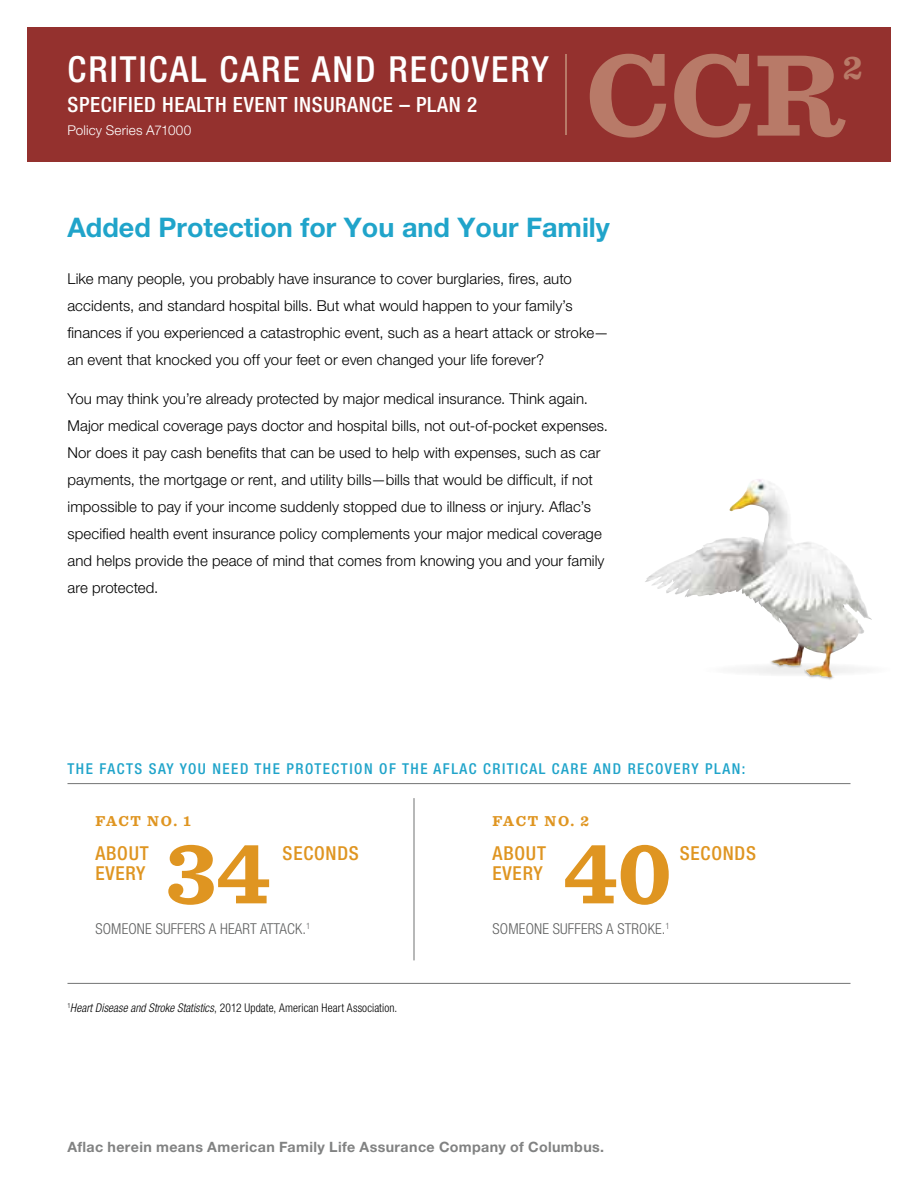
<style>
.page{position:relative;width:918px;height:1188px;background:#fff}
.page>*{position:absolute;margin:0;border:0;box-sizing:border-box;transform-origin:0 0}
.t1{font:700 121.5px "Sentinel";color:#b87a68}
.t2{font:700 90px "Sentinel";color:#df9521}
.t3{font:500 condensed 36px "Helvetica Neue LTCE";letter-spacing:.06em;color:#fff}
.t4{font:700 34.5px "Sentinel";color:#b87a68}
.t5{font:700 27px "Helvetica Neue CELT";color:#20a4ca}
.t6{font:500 condensed 21px "Helvetica Neue LTCE";letter-spacing:.03em;color:#fff}
.t7{font:500 condensed 19.2px/19.5px "Helvetica Neue LTCE";letter-spacing:.04em;color:#df9521}
.t8{font:300 15px/27px "Helvetica Neue CELT";letter-spacing:.005em;color:#000}
.t9{font:500 condensed 15px "Helvetica Neue LTCE";letter-spacing:.1em;color:#20a4ca}
.t10{font:300 condensed 15px "Helvetica Neue LTCE";letter-spacing:.01em;color:#606161}
.t11{font:700 15px "Sentinel";letter-spacing:.105em;color:#df9521}
.t12{font:700 14.25px "Helvetica Neue CELT";letter-spacing:.025em;color:#818282}
.t13{font:300 13.5px "Helvetica Neue CELT";letter-spacing:.01em;color:#fff}
.t14{font:300 condensed 12px "Helvetica Neue LTCE";letter-spacing:.01em;color:#000;scale:.96 1}
.s1{font-style:italic}
</style>
<div class="page">
<div style="left:27px;top:27px;width:864px;height:135px;background:#94312e"></div>
<hr style="left:565px;top:54px;width:2px;height:81px;background:#b87a68">
<hr style="left:68px;top:783px;width:782px;height:1px;background:#818282">
<hr style="left:68px;top:983px;width:782px;height:1px;background:#818282">
<hr style="left:413px;top:798px;width:2px;height:162px;background:#818282">
<img style="left:811px;top:677px;width:23px;height:3px">
<svg style="left:666px;top:482px;width:206px;height:195px"></svg>
<img style="left:645px;top:479px;width:124px;height:110px">
<h3 class="t3" style="left:68px;top:48px;width:39px">CRITICAL</h3>
<h3 class="t3" style="left:220px;top:48px;width:42px">CARE</h3>
<h3 class="t3" style="left:312px;top:48px;width:22px">AND</h3>
<h3 class="t3" style="left:388px;top:48px;width:162px">RECOVERY</h3>
<h3 class="t6" style="left:68px;top:92px;width:411px">SPECIFIED HEALTH EVENT INSURANCE – PLAN 2</h3>
<p class="t13" style="left:68px;top:122px;width:125px">Policy Series A71000</p>
<h1 class="t1" style="left:585px;top:19px;width:259px">CCR</h1>
<h3 class="t4" style="left:843px;top:46px;width:21px">2</h3>
<h3 class="t5" style="left:68px;top:211px;width:544px">Added Protection for You and Your Family</h3>
<p class="t8" style="left:68px;top:265px;width:543px">Like many people, you probably have insurance to cover burglaries, fires, auto accidents, and standard hospital bills. But what would happen to your family’s finances if you experienced a catastrophic event, such as a heart attack or stroke— an event that knocked you off your feet or even changed your life forever?</p>
<p class="t8" style="left:68px;top:385px;width:542px">You may think you’re already protected by major medical insurance. Think again.<br>Major medical coverage pays doctor and hospital bills, not out-of-pocket expenses.<br>Nor does it pay cash benefits that can be used to help with expenses, such as car payments, the mortgage or rent, and utility bills—bills that would be difficult, if not impossible to pay if your income suddenly stopped due to illness or injury. Aflac’s specified health event insurance policy complements your major medical coverage and helps provide the peace of mind that comes from knowing you and your family are protected.</p>
<p class="t9" style="left:68px;top:760px;width:679px">THE FACTS SAY YOU NEED THE PROTECTION OF THE AFLAC CRITICAL CARE AND RECOVERY PLAN:</p>
<p class="t11" style="left:95px;top:812px;width:97px">FACT NO. 1</p>
<p class="t11" style="left:493px;top:812px;width:98px">FACT NO. 2</p>
<p class="t7" style="left:95px;top:844px;width:52px">ABOUT<br>EVERY</p>
<p class="t7" style="left:493px;top:844px;width:52px">ABOUT<br>EVERY</p>
<h2 class="t2" style="left:166px;top:817px;width:105px">34</h2>
<h2 class="t2" style="left:564px;top:817px;width:110px">40</h2>
<p class="t10" style="left:95px;top:921px;width:217px">SOMEONE SUFFERS A HEART ATTACK.<sup>1</sup></p>
<p class="t10" style="left:493px;top:921px;width:179px">SOMEONE SUFFERS A STROKE.<sup>1</sup></p>
<p class="t7" style="left:283px;top:844px;width:55px">SECONDS</p>
<p class="t7" style="left:680px;top:844px;width:55px">SECONDS</p>
<p class="t14" style="left:68px;top:1001px;width:345px"><sup>1</sup><span class="s1">Heart Disease and Stroke Statistics</span>, 2012 UPDATE, AMERICAN HEART ASSOCIATION.</p>
<p class="t12" style="left:68px;top:1138px;width:538px">Aflac herein means American Family Life Assurance Company of Columbus.</p>
</div>
